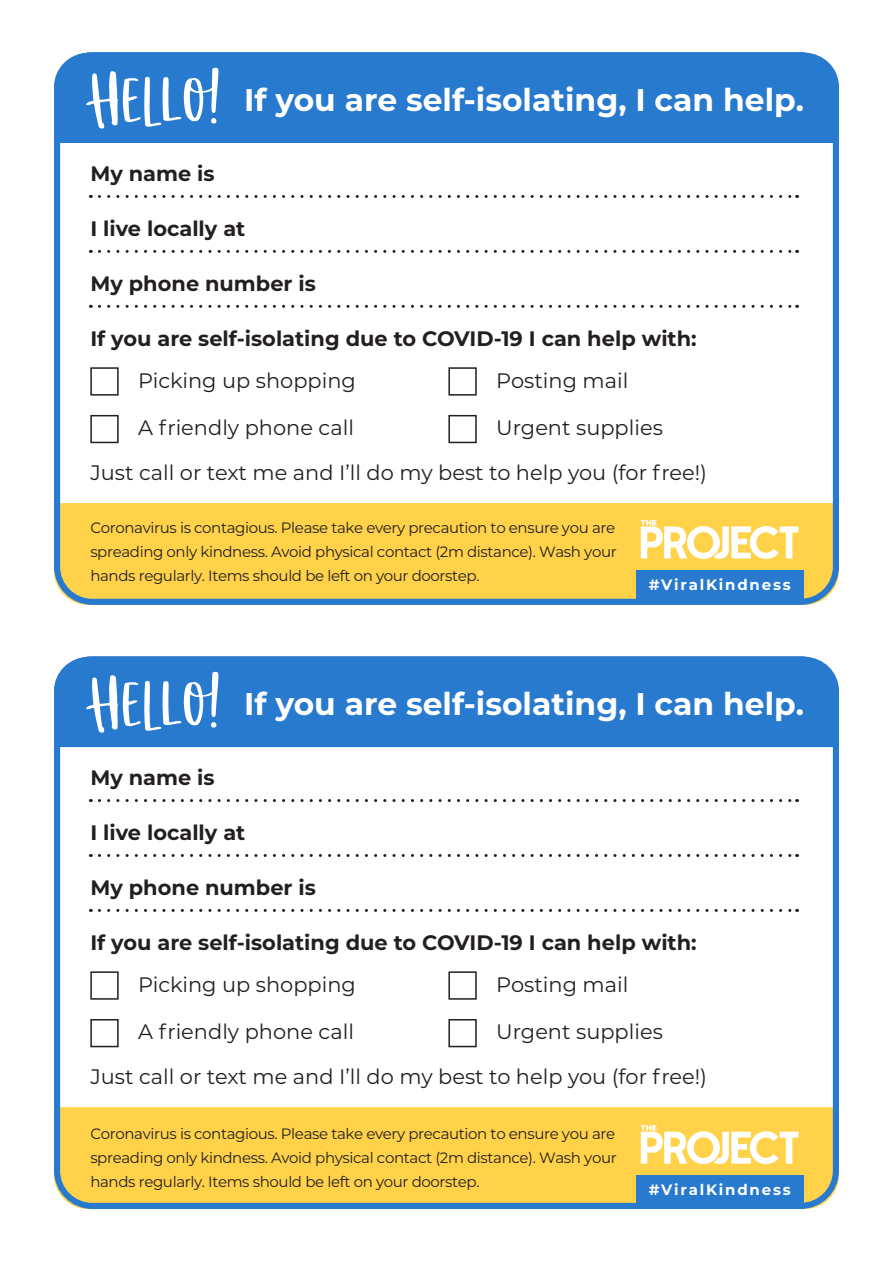
<style>
.page{position:relative;width:893px;height:1263px;background:#fff}
.page>*{position:absolute;margin:0;border:0;box-sizing:border-box;transform-origin:0 0}
.t1{font:700 31.35px "Montserrat";color:#fff}
.t2{font:20.85px "Montserrat";color:#231f20}
.t3{font:700 20.85px "Montserrat";color:#231f20}
.t4{font:15px/24px "Montserrat";letter-spacing:-.025em;color:#231f20;text-align:justify}
.t5{font:700 15px "Montserrat";letter-spacing:.12em;color:#fff}
</style>
<div class="page">
<div style="left:54px;top:503px;width:785px;height:102px;background:#ffd24a"></div>
<div style="left:54px;top:52px;width:785px;height:553px;border:6px solid #287acf;border-radius:35px"></div>
<div style="left:54px;top:53px;width:785px;height:90px;background:#287acf"></div>
<svg style="left:86px;top:68px;width:132px;height:61px"></svg>
<svg style="left:99px;top:195px;width:699px;height:3px"></svg>
<svg style="left:99px;top:250px;width:699px;height:3px"></svg>
<svg style="left:99px;top:305px;width:699px;height:3px"></svg>
<div style="left:90px;top:367px;width:29px;height:29px;border:2px solid #231f20"></div>
<div style="left:90px;top:415px;width:29px;height:28px;border:2px solid #231f20"></div>
<div style="left:448px;top:367px;width:29px;height:29px;border:2px solid #231f20"></div>
<div style="left:448px;top:415px;width:29px;height:28px;border:2px solid #231f20"></div>
<div style="left:54px;top:1107px;width:785px;height:102px;background:#ffd24a"></div>
<div style="left:54px;top:656px;width:785px;height:553px;border:6px solid #287acf;border-radius:35px"></div>
<div style="left:54px;top:657px;width:785px;height:90px;background:#287acf"></div>
<svg style="left:86px;top:672px;width:132px;height:61px"></svg>
<svg style="left:99px;top:799px;width:699px;height:3px"></svg>
<svg style="left:99px;top:854px;width:699px;height:3px"></svg>
<svg style="left:99px;top:909px;width:699px;height:3px"></svg>
<div style="left:90px;top:971px;width:29px;height:29px;border:2px solid #231f20"></div>
<div style="left:90px;top:1019px;width:29px;height:28px;border:2px solid #231f20"></div>
<div style="left:448px;top:971px;width:29px;height:29px;border:2px solid #231f20"></div>
<div style="left:448px;top:1019px;width:29px;height:28px;border:2px solid #231f20"></div>
<div style="left:637px;top:570px;width:167px;height:29px;background:#287acf"></div>
<svg style="left:641px;top:520px;width:157px;height:39px"></svg>
<div style="left:637px;top:1176px;width:167px;height:28px;background:#287acf"></div>
<svg style="left:641px;top:1125px;width:157px;height:39px"></svg>
<h1 class="t1" style="left:244px;top:78px;width:561px">If you are self-isolating, I can help.</h1>
<h2 class="t3" style="left:90px;top:159px;width:126px">My name is</h2>
<h2 class="t3" style="left:90px;top:214px;width:156px">I live locally at</h2>
<h2 class="t3" style="left:90px;top:269px;width:227px">My phone number is</h2>
<h2 class="t3" style="left:90px;top:323px;width:608px">If you are self-isolating due to COVID-19 I can help with:</h2>
<h2 class="t2" style="left:138px;top:366px;width:219px">Picking up shopping</h2>
<h2 class="t2" style="left:138px;top:413px;width:217px">A friendly phone call</h2>
<h2 class="t2" style="left:496px;top:366px;width:134px">Posting mail</h2>
<h2 class="t2" style="left:496px;top:413px;width:168px">Urgent supplies</h2>
<h2 class="t2" style="left:90px;top:458px;width:618px">Just call or text me and I’ll do my best to help you (for free!)</h2>
<p class="t4" style="left:90px;top:516px;width:528px">Coronavirus is contagious. Please take every precaution to ensure you are spreading only kindness. Avoid physical contact (2m distance). Wash your hands regularly. Items should be left on your doorstep.</p>
<p class="t5" style="left:649px;top:574px;width:144px">#ViralKindness</p>
<h1 class="t1" style="left:244px;top:682px;width:561px">If you are self-isolating, I can help.</h1>
<h2 class="t3" style="left:90px;top:763px;width:126px">My name is</h2>
<h2 class="t3" style="left:90px;top:818px;width:156px">I live locally at</h2>
<h2 class="t3" style="left:90px;top:873px;width:227px">My phone number is</h2>
<h2 class="t3" style="left:90px;top:927px;width:608px">If you are self-isolating due to COVID-19 I can help with:</h2>
<h2 class="t2" style="left:138px;top:970px;width:219px">Picking up shopping</h2>
<h2 class="t2" style="left:138px;top:1017px;width:217px">A friendly phone call</h2>
<h2 class="t2" style="left:496px;top:970px;width:134px">Posting mail</h2>
<h2 class="t2" style="left:496px;top:1017px;width:168px">Urgent supplies</h2>
<h2 class="t2" style="left:90px;top:1062px;width:618px">Just call or text me and I’ll do my best to help you (for free!)</h2>
<p class="t4" style="left:90px;top:1121px;width:528px">Coronavirus is contagious. Please take every precaution to ensure you are spreading only kindness. Avoid physical contact (2m distance). Wash your hands regularly. Items should be left on your doorstep.</p>
<p class="t5" style="left:649px;top:1179px;width:144px">#ViralKindness</p>
</div>
